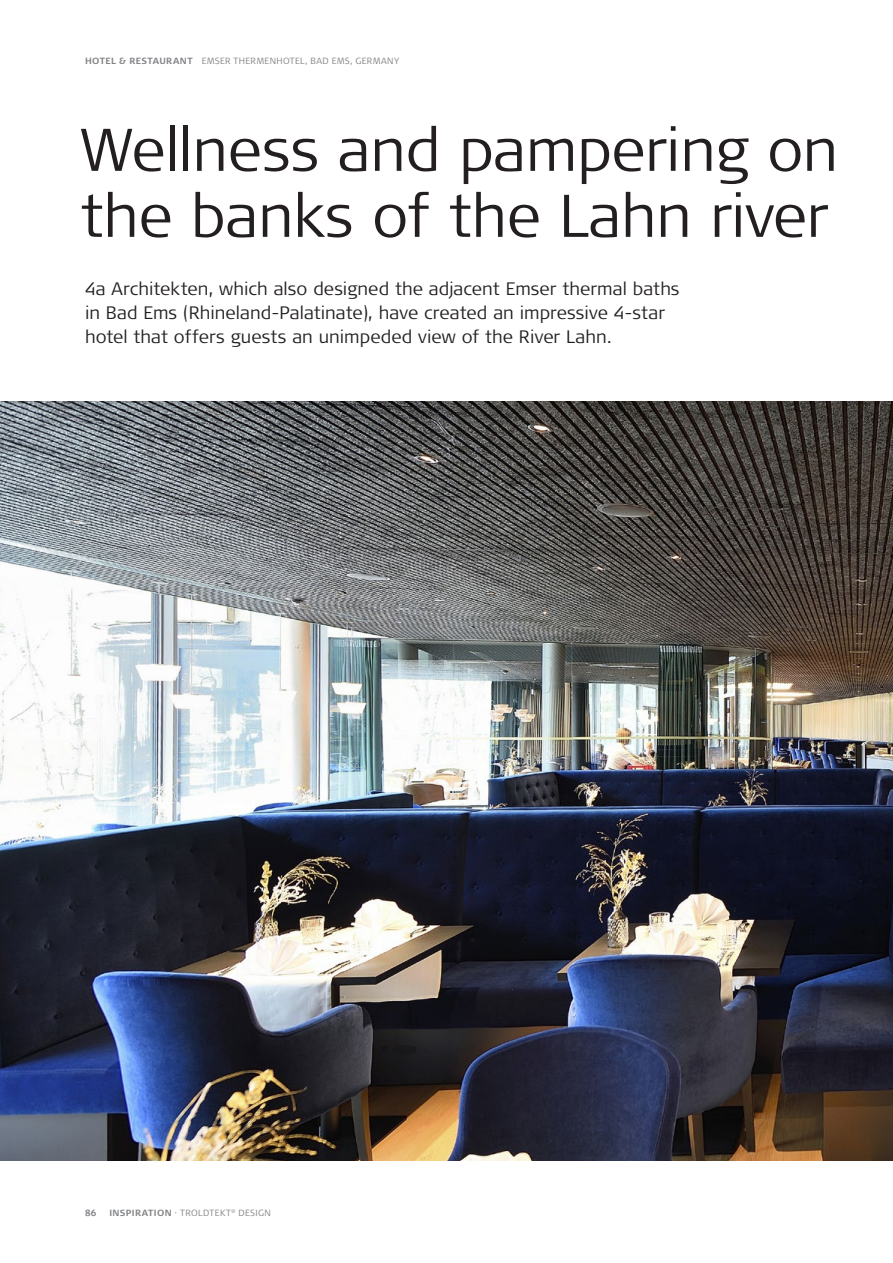
<style>
.page{position:relative;width:893px;height:1263px;background:#fff}
.page>*{position:absolute;margin:0;border:0;box-sizing:border-box;transform-origin:0 0}
.Rubrik{font:300 60px/66px "Signa Pro";letter-spacing:-.005em;color:#231f20}
.Underrubrik{font:300 18px/24px "Signa Pro";letter-spacing:.005em;color:#231f20}
.t1{font:300 9px "Signa Pro";letter-spacing:.045em;color:#808285}
.t2{font:700 9px "Signa Pro";color:#808285}
.s1{font-weight:700}
</style>
<div class="page">
<img style="left:0;top:402px;width:893px;height:759px">
<p class="t1" style="left:85px;top:55px;width:316px"><span class="s1">HOTEL &amp; RESTAURANT</span> EMSER THERMENHOTEL, BAD EMS, GERMANY</p>
<p class="Rubrik" style="left:80px;top:114px;width:759px">Wellness and pampering on the banks of the Lahn river</p>
<p class="Underrubrik" style="left:85px;top:276px;width:596px">4a Architekten, which also designed the adjacent Emser thermal baths in Bad Ems (Rhineland-Palatinate), have created an impressive 4-star hotel that offers guests an unimpeded view of the River Lahn.</p>
<p class="t2" style="left:85px;top:1206px;width:13px">86</p>
<p class="t1" style="left:109px;top:1206px;width:163px"><span class="s1">INSPIRATION</span> · TROLDTEKT<sup>®</sup> DESIGN</p>
</div>
